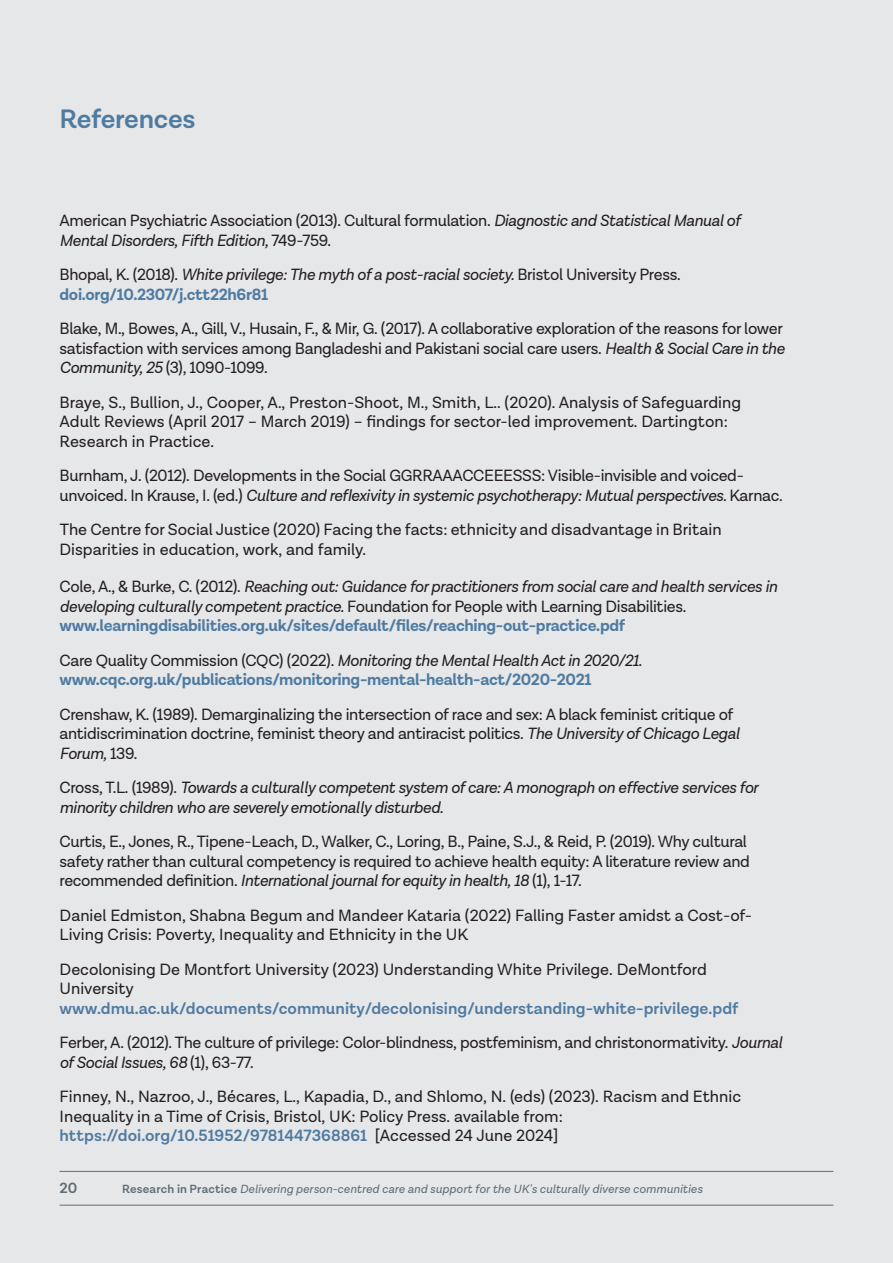
<style>
.page{position:relative;width:893px;height:1263px;background:#e6e7e9}
.page>*{position:absolute;margin:0;border:0;box-sizing:border-box;transform-origin:0 0}
.RiP_Heading{font:600 27px "Lota Grotesque Alt 1";letter-spacing:-.01em;color:#4f7ba1}
.t1{font:16.5px/19.5px "Lota Grotesque Alt 1";letter-spacing:-.015em;color:#231f20}
.t2{font:italic 16.5px/19.5px "Lota Grotesque Alt 1";letter-spacing:-.02em;color:#231f20}
.t3{font:700 16.5px/19.5px "Lota Grotesque Alt 1";letter-spacing:-.02em;color:#4f7ba1}
.t4{font:600 16.5px "Lota Grotesque Alt 1";color:#4f7ba1}
.t5{font:600 15px "Lota Grotesque Alt 1";color:#5e6d75}
.t6{font:italic 12px "Lota Grotesque Alt 1";letter-spacing:.01em;color:#5e6d75}
.s1{font-style:italic}
.s2{font-style:normal}
.s3{font-weight:700;font-style:normal;color:#4f7ba1}
.s4{font-weight:400;color:#231f20}
.s5{font-weight:400;font-style:italic;color:#231f20}
.s6{font-weight:600;font-style:normal}
</style>
<div class="page">
<hr style="left:60px;top:1205px;width:773px;height:1px;background:#5e6d75">
<hr style="left:60px;top:1171px;width:773px;height:1px;background:#5e6d75">
<p class="RiP_Heading" style="left:60px;top:103px;width:138px">References</p>
<p class="t1" style="left:60px;top:212px;width:682px">American Psychiatric Association (2013). Cultural formulation. <span class="s1">Diagnostic and Statistical Manual of<br>Mental Disorders, Fifth Edition,</span> 749-759.</p>
<p class="t2" style="left:60px;top:265px;width:623px"><span class="s2">Bhopal, K. (2018).</span> White privilege: The myth of a post-racial society. <span class="s2">Bristol University Press. </span><span class="s3">doi.org/10.2307/j.ctt22h6r81</span></p>
<p class="t1" style="left:60px;top:320px;width:727px;text-align:justify">Blake, M., Bowes, A., Gill, V., Husain, F., &amp; Mir, G. (2017). A collaborative exploration of the reasons for lower satisfaction with services among Bangladeshi and Pakistani social care users. <span class="s1">Health &amp; Social Care in the Community, 25</span> (3), 1090-1099.</p>
<p class="t1" style="left:60px;top:393px;width:683px">Braye, S., Bullion, J., Cooper, A., Preston-Shoot, M., Smith, L.. (2020). Analysis of Safeguarding<br>Adult Reviews (April 2017 – March 2019) – findings for sector-led improvement. Dartington:<br>Research in Practice.</p>
<p class="t1" style="left:60px;top:467px;width:725px">Burnham, J. (2012). Developments in the Social GGRRAAACCEEESSS: Visible-invisible and voiced&shy;unvoiced. In Krause, I. (ed.) <span class="s1">Culture and reflexivity in systemic psychotherapy: Mutual perspectives.</span> Karnac.</p>
<p class="t1" style="left:60px;top:521px;width:664px">The Centre for Social Justice (2020) Facing the facts: ethnicity and disadvantage in Britain<br>Disparities in education, work, and family.</p>
<p class="t2" style="left:60px;top:577px;width:719px"><span class="s2">Cole, A., &amp; Burke, C. (2012).</span> Reaching out: Guidance for practitioners from social care and health services in developing culturally competent practice. <span class="s2">Foundation for People with Learning Disabilities.</span></p>
<p class="t3" style="left:60px;top:616px;width:567px">www.learningdisabilities.org.uk/sites/default/files/reaching-out-practice.pdf</p>
<p class="t3" style="left:60px;top:651px;width:584px"><span class="s4">Care Quality Commission (CQC) (2022).</span> <span class="s5">Monitoring the Mental Health Act in 2020/21. </span>www.cqc.org.uk/publications/monitoring-mental-health-act/2020-2021</p>
<p class="t1" style="left:60px;top:705px;width:681px">Crenshaw, K. (1989). Demarginalizing the intersection of race and sex: A black feminist critique of antidiscrimination doctrine, feminist theory and antiracist politics. <span class="s1">The University of Chicago Legal<br>Forum,</span> 139.</p>
<p class="t2" style="left:60px;top:778px;width:700px"><span class="s2">Cross, T.L. (1989).</span> Towards a culturally competent system of care: A monograph on effective services for minority children who are severely emotionally disturbed.</p>
<p class="t1" style="left:60px;top:832px;width:692px">Curtis, E., Jones, R., Tipene-Leach, D., Walker, C., Loring, B., Paine, S.J., &amp; Reid, P. (2019). Why cultural safety rather than cultural competency is required to achieve health equity: A literature review and recommended definition. <span class="s1">International journal for equity in health, 18</span> (1), 1-17.</p>
<p class="t1" style="left:60px;top:906px;width:694px">Daniel Edmiston, Shabna Begum and Mandeer Kataria (2022) Falling Faster amidst a Cost-of-<br>Living Crisis: Poverty, Inequality and Ethnicity in the UK</p>
<p class="t1" style="left:60px;top:960px;width:649px">Decolonising De Montfort University (2023) Understanding White Privilege. DeMontford<br>University</p>
<p class="t4" style="left:60px;top:999px;width:680px">www.dmu.ac.uk/documents/community/decolonising/understanding-white-privilege.pdf</p>
<p class="t1" style="left:60px;top:1033px;width:724px">Ferber, A. (2012). The culture of privilege: Color-blindness, postfeminism, and christonormativity. <span class="s1">Journal of Social Issues, 68</span> (1), 63-77.</p>
<p class="t1" style="left:60px;top:1087px;width:683px">Finney, N., Nazroo, J., Bécares, L., Kapadia, D., and Shlomo, N. (eds) (2023). Racism and Ethnic<br>Inequality in a Time of Crisis, Bristol, UK: Policy Press. available from:</p>
<p class="t4" style="left:60px;top:1126px;width:500px">https://doi.org/10.51952/9781447368861 <span class="s4">[Accessed 24 June 2024]</span></p>
<p class="t5" style="left:60px;top:1179px;width:19px">20</p>
<p class="t6" style="left:122px;top:1182px;width:582px"><span class="s6">Research in Practice</span> Delivering person-centred care and support for the UK's culturally diverse communities</p>
</div>
